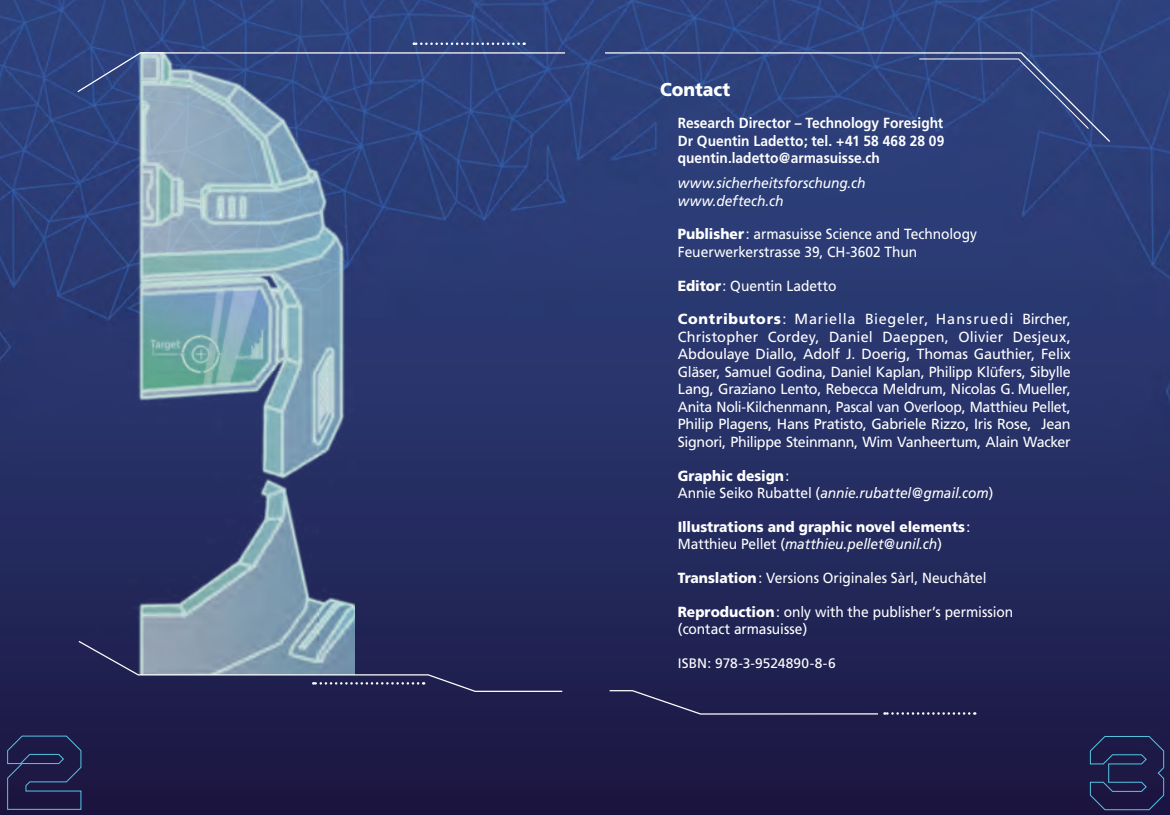
<style>
.page{position:relative;width:1170px;height:815px;background:#fff}
.page>*{position:absolute;margin:0;border:0;box-sizing:border-box;transform-origin:0 0}
.t1{font:900 18.62px "Frutiger";color:#fff;scale:.94 1}
.t2{font:14.62px/17.5px "Frutiger";letter-spacing:-.005em;color:#fff;text-align:justify}
.t3{font:14.62px/17.5px "Frutiger";letter-spacing:-.005em;color:#fff;scale:.94 1}
.t4{font:italic 14.62px/17.5px "Frutiger";letter-spacing:-.005em;color:#fff;scale:.94 1}
.t5{font:700 14.62px/17.5px "Frutiger";color:#fff;text-align:justify;scale:.94 1}
.t6{font:900 14.62px/17.5px "Frutiger";letter-spacing:-.005em;color:#fff;scale:.94 1}
.t7{font:13.75px "Frutiger";color:#fff}
.s1{font-weight:900}
.s2{font-weight:900;font-style:normal}
.s3{font-style:normal}
.s4{font-weight:400}
.s5{font-weight:400;font-style:italic}
</style>
<div class="page">
<img style="left:0;top:0;width:1169px;height:815px">
<img style="left:0;top:53px;width:355px;height:621px">
<svg style="left:76px;top:52px;width:490px;height:41px;background:#43588c"></svg>
<svg style="left:414px;top:43px;width:110px;height:2px"></svg>
<svg style="left:608px;top:689px;width:367px;height:26px;background:#282753"></svg>
<svg style="left:603px;top:52px;width:508px;height:91px;background:#30447e"></svg>
<svg style="left:918px;top:58px;width:171px;height:71px;background:#32457f"></svg>
<svg style="left:77px;top:640px;width:486px;height:53px;background:#434b70"></svg>
<svg style="left:7px;top:735px;width:75px;height:75px;background:#212651"></svg>
<svg style="left:1089px;top:735px;width:75px;height:76px;background:#212550"></svg>
<p class="t1" style="left:660px;top:78px;width:76px">Contact</p>
<p class="t5" style="left:677px;top:114px;width:285px">Research Director – Technology Foresight Dr Quentin Ladetto; tel. +41 58 468 28 09 quentin.ladetto@armasuisse.ch</p>
<p class="t4" style="left:677px;top:174px;width:201px">www.sicherheitsforschung.ch www.deftech.ch</p>
<p class="t3" style="left:677px;top:225px;width:320px"><span class="s1">Publisher</span> : armasuisse Science and Technology<br>Feuerwerkerstrasse 39, CH-3602 Thun</p>
<p class="t3" style="left:677px;top:277px;width:170px"><span class="s1">Editor</span> : Quentin Ladetto</p>
<p class="t2" style="left:677px;top:310px;width:394px"><span class="s1">Contributors</span>: : Mariella Biegeler, Hansruedi Bircher, Christopher Cordey, Daniel Daeppen, Olivier Desjeux, Abdoulaye Diallo, Adolf J. Doerig, Thomas Gauthier, Felix Gläser, Samuel Godina, Daniel Kaplan, Philipp Klüfers, Sibylle Lang, Graziano Lento, Rebecca Meldrum, Nicolas G. Mueller, Anita Noli-Kilchenmann, Pascal van Overloop, Matthieu Pellet, Philip Plagens, Hans Pratisto, Gabriele Rizzo, Iris Rose, Jean Signori, Philippe Steinmann, Wim Vanheertum, Alain Wacker</p>
<p class="t4" style="left:677px;top:467px;width:337px"><span class="s2">Graphic design</span> <span class="s3">:<br>Annie Seiko Rubattel (</span>annie.rubattel@gmail.com<span class="s3">)</span></p>
<p class="t6" style="left:677px;top:518px;width:313px">Illustrations and graphic novel elements <span class="s4">:<br>Matthieu Pellet (</span><span class="s5">matthieu.pellet@unil.ch</span><span class="s4">)</span></p>
<p class="t3" style="left:677px;top:569px;width:330px"><span class="s1">Translation</span>: Versions Originales Sàrl, Neuchâtel</p>
<p class="t3" style="left:677px;top:603px;width:358px"><span class="s1">Reproduction</span>: only with the publisher’s permission (contact armasuisse)</p>
<p class="t7" style="left:677px;top:655px;width:159px">ISBN: 978-3-9524890-8-6</p>
</div>
